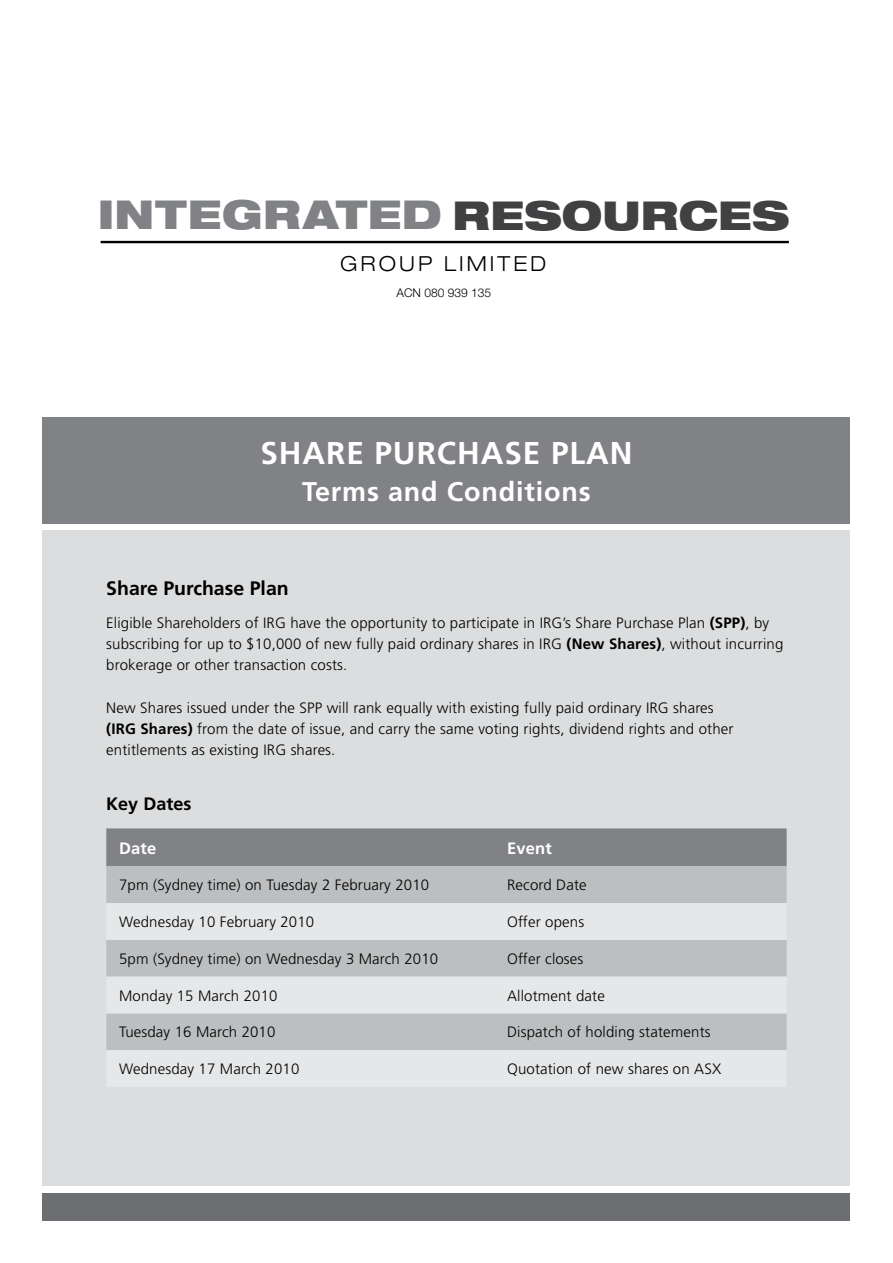
<style>
.page{position:relative;width:893px;height:1263px;background:#fff}
.page>*{position:absolute;margin:0;border:0;box-sizing:border-box;transform-origin:0 0}
.t1{font:900 expanded 39.9px "Helvetica Neue";letter-spacing:.01em;color:#808285}
.t2{font:700 31.5px "Frutiger";letter-spacing:.03em;color:#fff}
.t3{font:700 27px "Frutiger";letter-spacing:.03em;color:#fff}
.t4{font:300 expanded 20.7px "Helvetica Neue";letter-spacing:.15em;color:#000}
.t5{font:700 19.5px "Frutiger";color:#000}
.t6{font:700 18px "Frutiger";color:#000}
.t7{font:700 16.5px "Frutiger";letter-spacing:.01em;color:#fff}
.t8{font:300 15px/21px "Frutiger";letter-spacing:.01em;color:#000}
.t9{font:300 12px "Helvetica Neue CE";color:#000}
.s1{color:#414042}
.s2{font-weight:700}
</style>
<div class="page">
<div style="left:43px;top:531px;width:807px;height:655px;background:#dcddde"></div>
<div style="left:43px;top:1193px;width:807px;height:27px;background:#6d6e71"></div>
<hr style="left:101px;top:241px;width:688px;height:2px;background:#000">
<div style="left:43px;top:417px;width:807px;height:106px;background:#808285"></div>
<div style="left:106px;top:828px;width:681px;height:38px;background:#808285"></div>
<div style="left:106px;top:866px;width:681px;height:37px;background:#bcbec0"></div>
<svg style="left:106px;top:940px;width:681px;height:110px;fill:#bcbec0"></svg>
<h1 class="t1" style="left:98px;top:189px;width:693px">INTEGRATED <span class="s1">RESOURCES</span></h1>
<h3 class="t4" style="left:340px;top:251px;width:207px">GROUP LIMITED</h3>
<p class="t9" style="left:397px;top:286px;width:96px">ACN 080 939 135</p>
<h2 class="t2" style="left:260px;top:434px;width:374px">SHARE PURCHASE PLAN</h2>
<h3 class="t3" style="left:302px;top:475px;width:290px">Terms and Conditions</h3>
<h3 class="t5" style="left:106px;top:576px;width:184px">Share Purchase Plan</h3>
<p class="t8" style="left:106px;top:613px;width:679px">Eligible Shareholders of IRG have the opportunity to participate in IRG’s Share Purchase Plan <span class="s2">(SPP)</span>, by subscribing for up to $10,000 of new fully paid ordinary shares in IRG <span class="s2">(New Shares)</span>, without incurring brokerage or other transaction costs.</p>
<p class="t8" style="left:106px;top:697px;width:629px">New Shares issued under the SPP will rank equally with existing fully paid ordinary IRG shares <span class="s2">(IRG Shares)</span> from the date of issue, and carry the same voting rights, dividend rights and other entitlements as existing IRG shares.</p>
<p class="t6" style="left:106px;top:793px;width:87px">Key Dates</p>
<p class="t7" style="left:119px;top:838px;width:39px">Date</p>
<p class="t7" style="left:507px;top:838px;width:46px">Event</p>
<p class="t8" style="left:119px;top:875px;width:312px">7pm (Sydney time) on Tuesday 2 February 2010</p>
<p class="t8" style="left:507px;top:875px;width:81px">Record Date</p>
<p class="t8" style="left:119px;top:912px;width:197px">Wednesday 10 February 2010</p>
<p class="t8" style="left:507px;top:912px;width:79px">Offer opens</p>
<p class="t8" style="left:119px;top:948px;width:321px">5pm (Sydney time) on Wednesday 3 March 2010</p>
<p class="t8" style="left:507px;top:948px;width:78px">Offer closes</p>
<p class="t8" style="left:119px;top:985px;width:160px">Monday 15 March 2010</p>
<p class="t8" style="left:507px;top:985px;width:99px">Allotment date</p>
<p class="t8" style="left:119px;top:1022px;width:158px">Tuesday 16 March 2010</p>
<p class="t8" style="left:507px;top:1022px;width:205px">Dispatch of holding statements</p>
<p class="t8" style="left:119px;top:1059px;width:182px">Wednesday 17 March 2010</p>
<p class="t8" style="left:507px;top:1059px;width:216px">Quotation of new shares on ASX</p>
</div>
